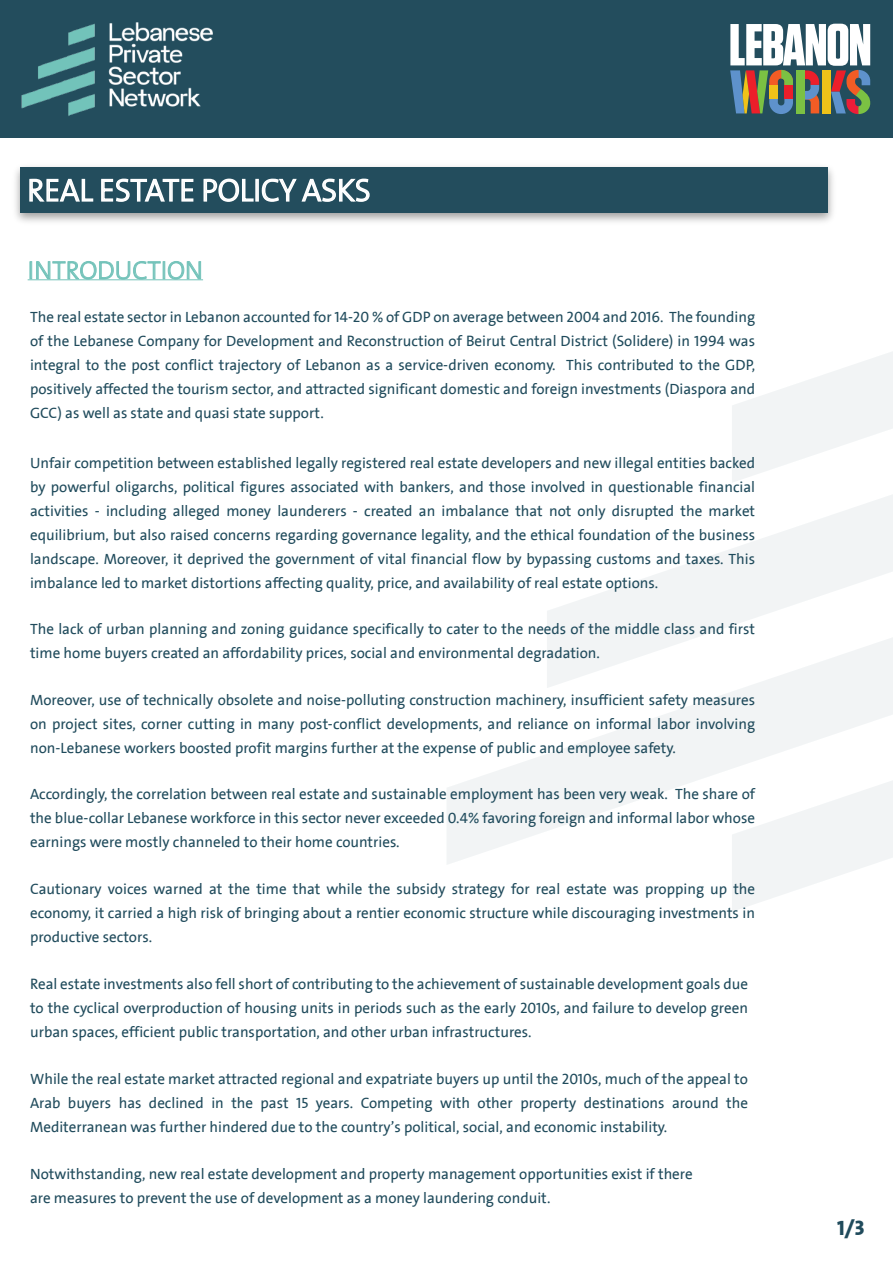
<style>
.page{position:relative;width:893px;height:1263px;background:#fff}
.page>*{position:absolute;margin:0;border:0;box-sizing:border-box;transform-origin:0 0}
.t1{font:300 31.5px "Bahij The Sans Arabic";color:#fff}
.t2{font:300 25.5px "Bahij The Sans Arabic";color:#74c3ba}
.t3{font:800 21px "The Sans Arab";color:#204b5c}
.t4{font:15px/24px "The Sans Arab";color:#204b5c;text-align:justify}
</style>
<div class="page">
<div style="left:0;top:0;width:893px;height:138px;background:#234d5d"></div>
<img style="left:21px;top:22px;width:192px;height:94px">
<svg style="left:730px;top:24px;width:140px;height:90px"></svg>
<img style="left:15px;top:166px;width:818px;height:56px">
<div style="left:20px;top:168px;width:808px;height:45px;background:#234d5d"></div>
<svg style="left:29px;top:178px;width:65px;height:24px"></svg>
<svg style="left:101px;top:178px;width:93px;height:24px"></svg>
<svg style="left:203px;top:178px;width:51px;height:24px"></svg>
<div style="left:255px;top:179px;width:4px;height:23px;border:2px solid #fff"></div>
<svg style="left:261px;top:178px;width:109px;height:24px"></svg>
<svg style="left:30px;top:261px;width:171px;height:18px"></svg>
<hr style="left:28px;top:279px;width:175px;height:1px;background:#74c3ba">
<svg style="left:447px;top:688px;width:446px;height:176px"></svg>
<svg style="left:732px;top:352px;width:161px;height:130px"></svg>
<svg style="left:732px;top:780px;width:161px;height:131px"></svg>
<svg style="left:547px;top:495px;width:346px;height:193px"></svg>
<h1 class="t1" style="left:27px;top:165px;width:345px">REAL ESTATE POLICY ASKS</h1>
<h2 class="t2" style="left:28px;top:250px;width:177px">INTRODUCTION</h2>
<p class="t4" style="left:30px;top:305px;width:727px">The real estate sector in Lebanon accounted for 14-20 % of GDP on average between 2004 and 2016. The founding of the Lebanese Company for Development and Reconstruction of Beirut Central District (Solidere) in 1994 was integral to the post conflict trajectory of Lebanon as a service-driven economy. This contributed to the GDP, positively affected the tourism sector, and attracted significant domestic and foreign investments (Diaspora and GCC) as well as state and quasi state support.</p>
<p class="t4" style="left:30px;top:451px;width:727px">Unfair competition between established legally registered real estate developers and new illegal entities backed by powerful oligarchs, political figures associated with bankers, and those involved in questionable financial activities - including alleged money launderers - created an imbalance that not only disrupted the market equilibrium, but also raised concerns regarding governance legality, and the ethical foundation of the business landscape. Moreover, it deprived the government of vital financial flow by bypassing customs and taxes. This imbalance led to market distortions affecting quality, price, and availability of real estate options.</p>
<p class="t4" style="left:30px;top:617px;width:726px">The lack of urban planning and zoning guidance specifically to cater to the needs of the middle class and first time home buyers created an affordability prices, social and environmental degradation.</p>
<p class="t4" style="left:30px;top:688px;width:727px">Moreover, use of technically obsolete and noise-polluting construction machinery, insufficient safety measures on project sites, corner cutting in many post-conflict developments, and reliance on informal labor involving non-Lebanese workers boosted profit margins further at the expense of public and employee safety.</p>
<p class="t4" style="left:30px;top:782px;width:727px">Accordingly, the correlation between real estate and sustainable employment has been very weak. The share of the blue-collar Lebanese workforce in this sector never exceeded 0.4% favoring foreign and informal labor whose earnings were mostly channeled to their home countries.</p>
<p class="t4" style="left:30px;top:877px;width:727px">Cautionary voices warned at the time that while the subsidy strategy for real estate was propping up the economy, it carried a high risk of bringing about a rentier economic structure while discouraging investments in productive sectors.</p>
<p class="t4" style="left:30px;top:972px;width:719px">Real estate investments also fell short of contributing to the achievement of sustainable development goals due to the cyclical overproduction of housing units in periods such as the early 2010s, and failure to develop green urban spaces, efficient public transportation, and other urban infrastructures.</p>
<p class="t4" style="left:30px;top:1067px;width:719px">While the real estate market attracted regional and expatriate buyers up until the 2010s, much of the appeal to Arab buyers has declined in the past 15 years. Competing with other property destinations around the Mediterranean was further hindered due to the country’s political, social, and economic instability.</p>
<p class="t4" style="left:30px;top:1162px;width:664px">Notwithstanding, new real estate development and property management opportunities exist if there are measures to prevent the use of development as a money laundering conduit.</p>
<h3 class="t3" style="left:837px;top:1214px;width:29px">1/3</h3>
</div>
